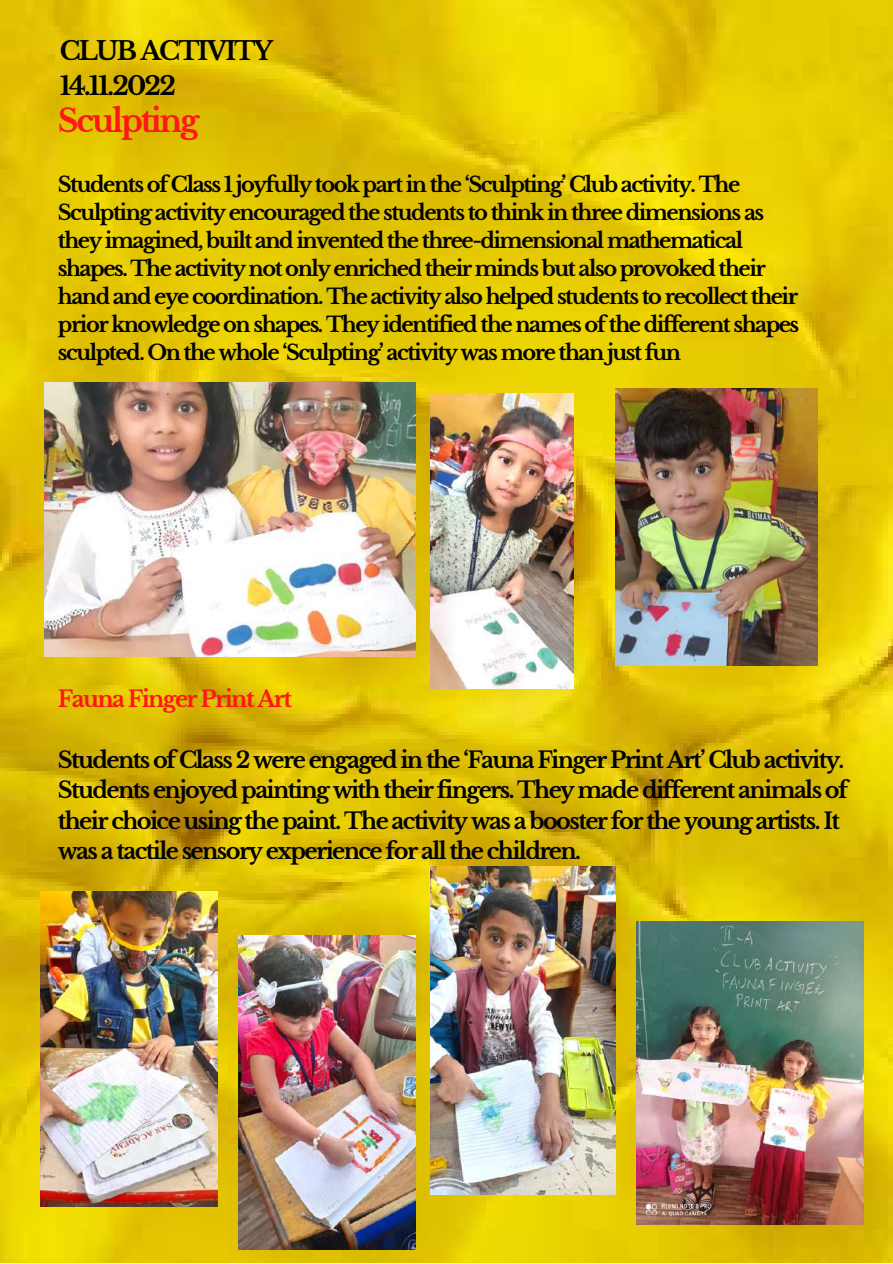
<style>
.page{position:relative;width:893px;height:1264px;background:#fff}
.page>*{position:absolute;margin:0;border:0;box-sizing:border-box;transform-origin:0 0}
.t1{font:700 31.5px "Libre Baskerville";letter-spacing:-.07em;color:#ff1616}
.t2{font:700 25.5px/34.8px "Libre Baskerville";letter-spacing:-.07em;color:#000}
.t3{font:700 22.5px/30.3px "Libre Baskerville";letter-spacing:-.07em;color:#000}
.t4{font:700 22.5px "Libre Baskerville";letter-spacing:-.07em;color:#ff1616}
.t5{font:700 21px/28px "Libre Baskerville";letter-spacing:-.07em;color:#000}
</style>
<div class="page">
<img style="left:0;top:0;width:892px;height:1262px">
<img style="left:44px;top:382px;width:371px;height:274px">
<img style="left:430px;top:394px;width:143px;height:294px">
<img style="left:41px;top:891px;width:176px;height:315px">
<img style="left:239px;top:935px;width:176px;height:313px">
<img style="left:430px;top:866px;width:185px;height:328px">
<img style="left:636px;top:921px;width:227px;height:303px">
<img style="left:615px;top:388px;width:202px;height:278px">
<p class="t2" style="left:60px;top:34px;width:215px">CLUB ACTIVITY<br>14.11.2022</p>
<h1 class="t1" style="left:58px;top:102px;width:143px">Sculpting</h1>
<p class="t5" style="left:58px;top:170px;width:743px">Students of Class 1 joyfully took part in the ‘Sculpting’ Club activity. The Sculpting activity encouraged the students to think in three dimensions as they imagined, built and invented the three-dimensional mathematical shapes. The activity not only enriched their minds but also provoked their hand and eye coordination. The activity also helped students to recollect their prior knowledge on shapes. They identified the names of the different shapes sculpted. On the whole ‘Sculpting’ activity was more thanjust fun</p>
<p class="t4" style="left:58px;top:685px;width:236px">Fauna Finger Print Art</p>
<p class="t3" style="left:58px;top:745px;width:791px">Students of Class 2 were engaged in the ‘Fauna Finger Print Art’ Club activity.<br>Students enjoyed painting with their fingers. They made different animals of their choice using the paint. The activity was a booster for the young artists. It was a tactile sensory experience for all the children.</p>
</div>
